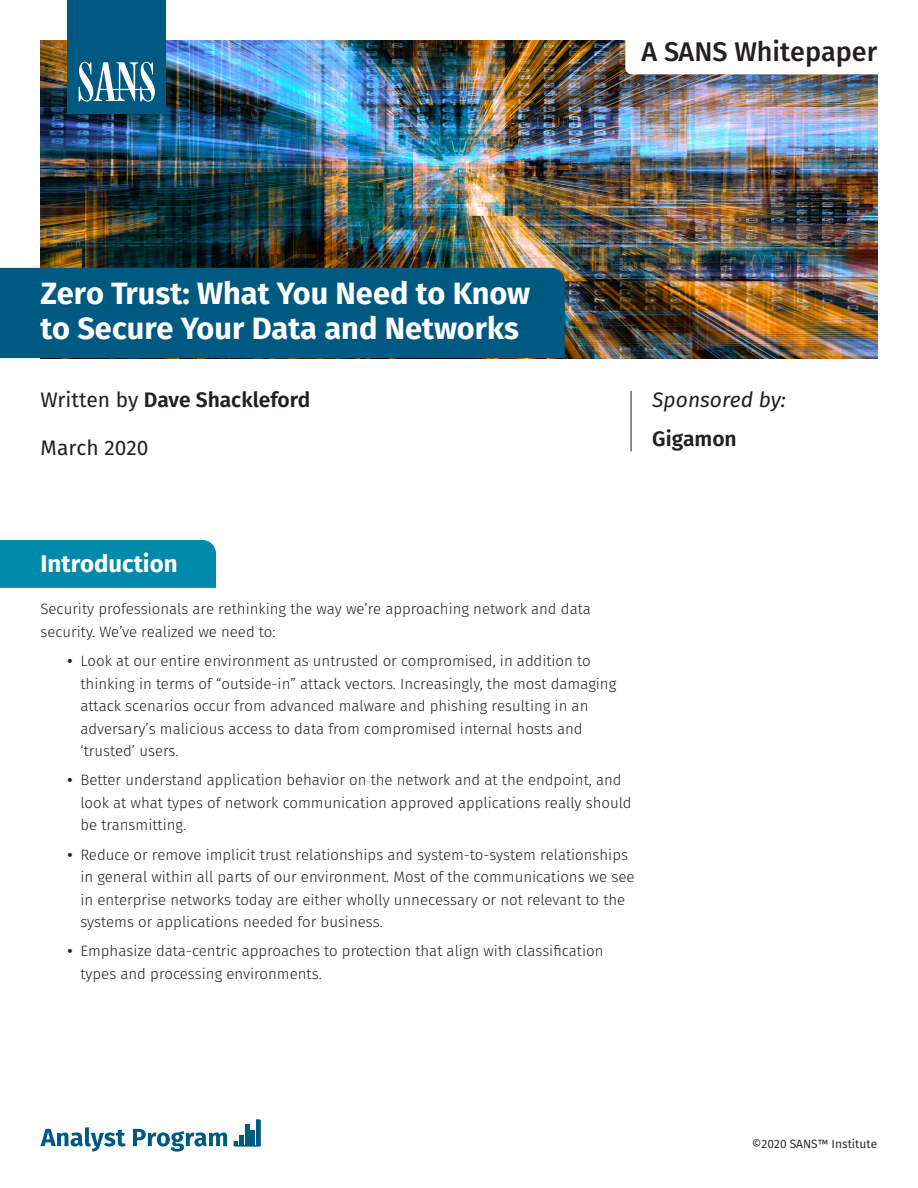
<style>
.page{position:relative;width:918px;height:1188px;background:#fff}
.page>*{position:absolute;margin:0;border:0;box-sizing:border-box;transform-origin:0 0}
.t1{font:700 30.75px/35.8px "Fira Sans";color:#fff}
.t2{font:500 27px "Fira Sans";color:#231f20}
.t3{font:700 24px "Fira Sans";color:#fff}
.t4{font:600 21px "Fira Sans";color:#231f20}
.t5{font:italic 21px "Fira Sans";color:#231f20}
.t6{font:21px "Fira Sans";color:#231f20}
.t7{font:300 15px/22.5px "Fira Sans";color:#231f20}
.t8{font:12px "Fira Sans";color:#231f20}
.s1{font-weight:400}
.s2{font-weight:600}
</style>
<div class="page">
<img style="left:41px;top:40px;width:836px;height:318px">
<div style="left:0;top:540px;width:216px;height:48px;background:#008aaa"></div>
<div style="left:0;top:268px;width:565px;height:90px;background:#005981"></div>
<svg style="left:625px;top:40px;width:252px;height:34px"></svg>
<div style="left:68px;top:0;width:98px;height:113px;background:#005981"></div>
<svg style="left:79px;top:62px;width:76px;height:40px"></svg>
<hr style="left:631px;top:391px;width:1px;height:60px;background:#231f20">
<svg style="left:41px;top:1127px;width:85px;height:25px"></svg>
<svg style="left:133px;top:1129px;width:94px;height:23px"></svg>
<svg style="left:234px;top:1141px;width:4px;height:4px"></svg>
<div style="left:239px;top:1136px;width:5px;height:10px;background:#005981"></div>
<hr style="left:245px;top:1125px;width:4px;height:21px;background:#005981">
<hr style="left:251px;top:1130px;width:4px;height:16px;background:#005981">
<div style="left:256px;top:1119px;width:5px;height:27px;background:#005981"></div>
<hr style="left:234px;top:1145px;width:27px;height:2px;background:#005981">
<h1 class="t1" style="left:40px;top:275px;width:491px">Zero Trust: What You Need to Know to Secure Your Data and Networks</h1>
<h3 class="t4" style="left:40px;top:385px;width:271px"><span class="s1">Written by</span> Dave Shackleford</h3>
<h3 class="t6" style="left:40px;top:433px;width:110px">March 2020</h3>
<h2 class="t2" style="left:642px;top:32px;width:237px">A SANS Whitepaper</h2>
<h3 class="t5" style="left:652px;top:385px;width:135px">Sponsored by:</h3>
<h3 class="t4" style="left:652px;top:424px;width:86px">Gigamon</h3>
<h3 class="t3" style="left:40px;top:546px;width:139px">Introduction</h3>
<p class="t7" style="left:40px;top:598px;width:552px">Security professionals are rethinking the way we’re approaching network and data security. We’ve realized we need to:</p>
<p class="t7" style="left:80px;top:650px;width:537px;text-indent:-13px"><span class="s2">•</span> Look at our entire environment as untrusted or compromised, in addition to thinking in terms of “outside-in” attack vectors. Increasingly, the most damaging attack scenarios occur from advanced malware and phishing resulting in an adversary’s malicious access to data from compromised internal hosts and ‘trusted’ users.</p>
<p class="t7" style="left:80px;top:769px;width:553px;text-indent:-13px"><span class="s2">•</span> Better understand application behavior on the network and at the endpoint, and look at what types of network communication approved applications really should be transmitting.</p>
<p class="t7" style="left:80px;top:843px;width:556px;text-indent:-13px"><span class="s2">•</span> Reduce or remove implicit trust relationships and system-to-system relationships in general within all parts of our environment. Most of the communications we see in enterprise networks today are either wholly unnecessary or not relevant to the systems or applications needed for business.</p>
<p class="t7" style="left:80px;top:940px;width:524px;text-indent:-13px"><span class="s2">•</span> Emphasize data-centric approaches to protection that align with classification types and processing environments.</p>
<p class="t8" style="left:752px;top:1135px;width:127px">©2020 SANS™ Institute</p>
</div>
